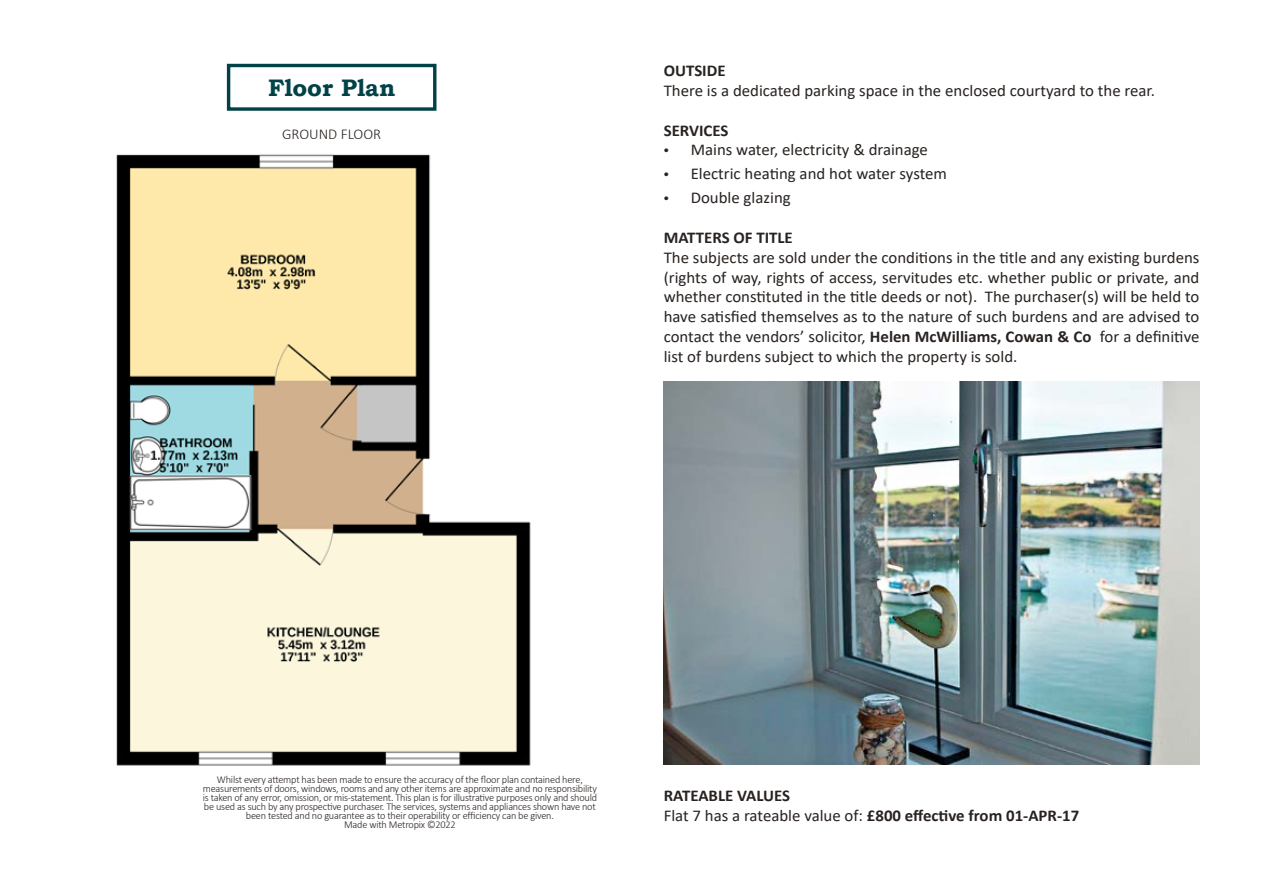
<style>
.page{position:relative;width:1263px;height:893px;background:#fff}
.page>*{position:absolute;margin:0;border:0;box-sizing:border-box;transform-origin:0 0}
.Indent{font:700 23.85px "Bookman Old Style";color:#004247}
.t1{font:16.5px/19.8px "Calibri";color:#282320;text-align:justify}
.t2{font:700 16.5px "Calibri";color:#282320}
.Indent-2{font:300 15px "Calibri";color:#282320}
.Indent-3{font:300 10.5px/9px "Calibri";letter-spacing:-.02em;color:#282320;text-align:center}
.s1{font-family:"Myriad Pro";font-size:18px}
.s2{font-weight:700}
.s3{font-weight:400}
</style>
<div class="page">
<img style="left:663px;top:382px;width:536px;height:382px">
<img style="left:116px;top:64px;width:415px;height:702px">
<div style="left:229px;top:65px;width:206px;height:44px;background:#fff"></div>
<div style="left:227px;top:64px;width:209px;height:47px;border:3px solid #004247"></div>
<p class="Indent" style="left:268px;top:70px;width:129px">Floor Plan</p>
<p class="Indent-2" style="left:282px;top:125px;width:101px">GROUND FLOOR</p>
<p class="t2" style="left:664px;top:59px;width:63px">OUTSIDE</p>
<p class="t1" style="left:664px;top:80px;width:493px">There is a dedicated parking space in the enclosed courtyard to the rear.</p>
<p class="t2" style="left:664px;top:118px;width:66px">SERVICES</p>
<p class="t1" style="left:664px;top:140px;width:266px"><span class="s1">•</span> Mains water, electricity &amp; drainage</p>
<p class="t1" style="left:664px;top:164px;width:285px"><span class="s1">•</span> Electric heating and hot water system</p>
<p class="t1" style="left:664px;top:188px;width:129px"><span class="s1">•</span> Double glazing</p>
<p class="t2" style="left:664px;top:226px;width:131px">MATTERS OF TITLE</p>
<p class="t1" style="left:664px;top:247px;width:537px">The subjects are sold under the conditions in the title and any existing burdens (rights of way, rights of access, servitudes etc. whether public or private, and whether constituted in the title deeds or not). The purchaser(s) will be held to have satisfied themselves as to the nature of such burdens and are advised to contact the vendors’ solicitor, <span class="s2">Helen McWilliams, Cowan &amp; Co</span> for a definitive list of burdens subject to which the property is sold.</p>
<p class="Indent-3" style="left:203px;top:775px;width:396px">Whilst every attempt has been made to ensure the accuracy of the floor plan contained here, measurements of doors, windows, rooms and any other items are approximate and no responsibility is taken of any error, omission, or mis-statement. This plan is for illustrative purposes only and should be used as such by any prospective purchaser. The services, systems and appliances shown have not been tested and no guarantee as to their operability or efficiency can be given.</p>
<p class="Indent-3" style="left:344px;top:820px;width:113px">Made with Metropix ©2022</p>
<p class="t2" style="left:664px;top:784px;width:128px">RATEABLE VALUES</p>
<p class="t2" style="left:664px;top:804px;width:417px"><span class="s3">Flat 7 has a rateable value of:</span> £800 effective from 01-APR-17</p>
</div>
